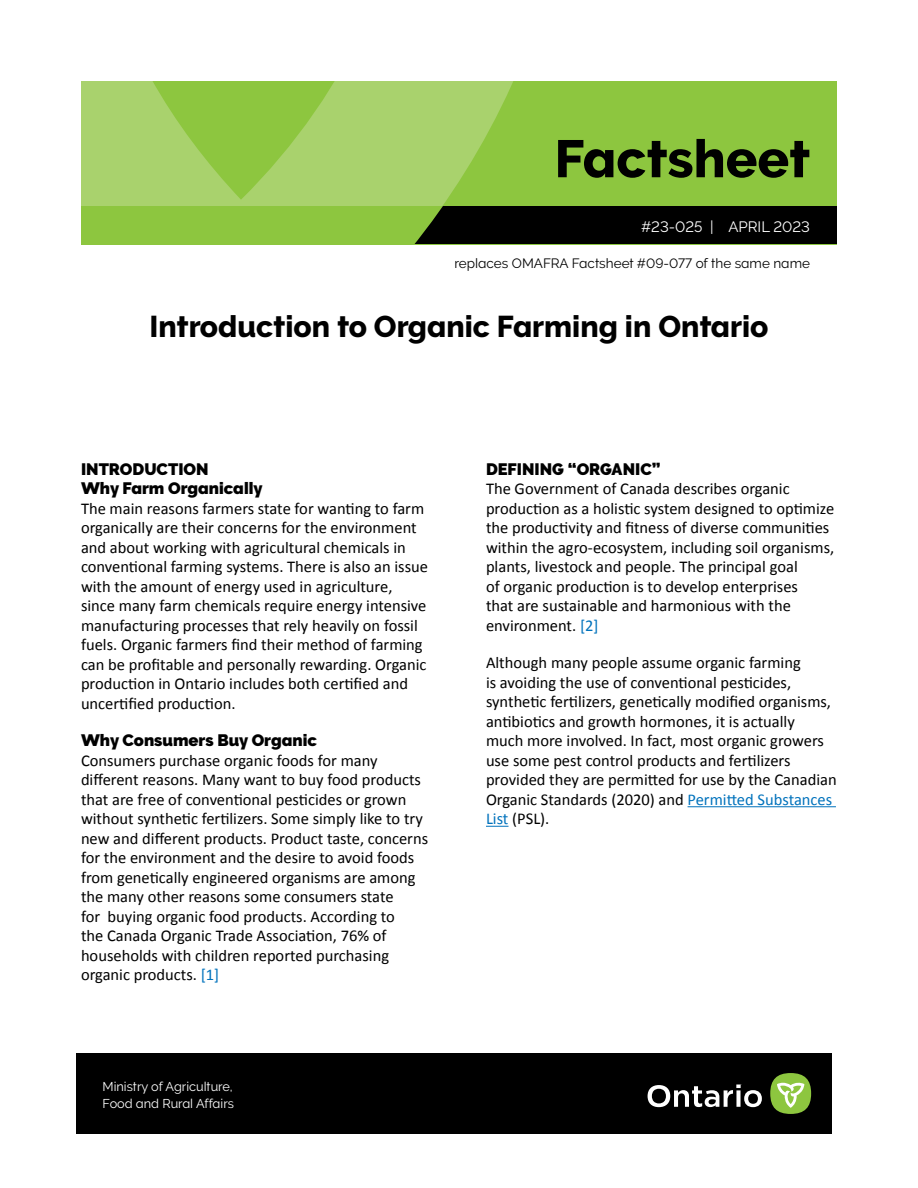
<style>
.page{position:relative;width:918px;height:1188px;background:#fff}
.page>*{position:absolute;margin:0;border:0;box-sizing:border-box;transform-origin:0 0}
.page_one_Title_-_ENG{font:800 52.5px "Raleway";color:#000}
.t1{font:800 30px "Raleway";color:#000}
.BT{font:16.5px/19.5px "Calibri";color:#000}
.Heading_2{font:900 16.5px "Raleway";color:#000}
.Heading_1{font:900 16.5px "Raleway";color:#000}
.Agdex{font:15px "Raleway";color:#fff}
.Replaces_Text{font:13.5px "Raleway";color:#000}
.Title_-_ministry{font:12.75px/16.5px "Raleway";color:#fff}
.s1{color:#0072bc}
</style>
<div class="page">
<div style="left:76px;top:1053px;width:756px;height:81px;background:#000"></div>
<div style="left:770px;top:1073px;width:41px;height:41px;background:#8dc63f;border-radius:50%"></div>
<svg style="left:777px;top:1082px;width:27px;height:26px"></svg>
<svg style="left:648px;top:1085px;width:114px;height:22px"></svg>
<div style="left:81px;top:81px;width:756px;height:163px;background:#8dc63f"></div>
<svg style="left:81px;top:81px;width:514px;height:126px;fill:#a9d26d"></svg>
<div style="left:405px;top:207px;width:432px;height:37px;background:#000"></div>
<svg style="left:405px;top:207px;width:37px;height:37px"></svg>
<hr style="left:688px;top:806px;width:148px;height:1px;background:#0072bc">
<svg style="left:486px;top:826px;width:23px;height:1px"></svg>
<h1 class="page_one_Title_-_ENG" style="left:555px;top:129px;width:257px">Factsheet</h1>
<p class="Agdex" style="left:641px;top:219px;width:170px">#23-025 | APRIL 2023</p>
<p class="Replaces_Text" style="left:455px;top:255px;width:357px">replaces OMAFRA Factsheet #09-077 of the same name</p>
<h1 class="t1" style="left:149px;top:309px;width:621px">Introduction to Organic Farming in Ontario</h1>
<h2 class="Heading_1" style="left:81px;top:459px;width:129px">INTRODUCTION</h2>
<h3 class="Heading_2" style="left:81px;top:479px;width:183px">Why Farm Organically</h3>
<p class="BT" style="left:81px;top:498px;width:349px">The main reasons farmers state for wanting to farm organically are their concerns for the environment and about working with agricultural chemicals in conventional farming systems. There is also an issue with the amount of energy used in agriculture, since many farm chemicals require energy intensive manufacturing processes that rely heavily on fossil fuels. Organic farmers find their method of farming can be profitable and personally rewarding. Organic production in Ontario includes both certified and uncertified production.</p>
<h3 class="Heading_2" style="left:81px;top:731px;width:237px">Why Consumers Buy Organic</h3>
<p class="BT" style="left:81px;top:750px;width:349px">Consumers purchase organic foods for many different reasons. Many want to buy food products that are free of conventional pesticides or grown without synthetic fertilizers. Some simply like to try new and different products. Product taste, concerns for the environment and the desire to avoid foods from genetically engineered organisms are among the many other reasons some consumers state<br>for buying organic food products. According to<br>the Canada Organic Trade Association, 76% of households with children reported purchasing organic products. <span class="s1">[1]</span></p>
<p class="Title_-_ministry" style="left:103px;top:1078px;width:133px">Ministry of Agriculture,<br>Food and Rural Affairs</p>
<h2 class="Heading_1" style="left:486px;top:459px;width:176px">DEFINING “ORGANIC”</h2>
<p class="BT" style="left:486px;top:479px;width:350px">The Government of Canada describes organic production as a holistic system designed to optimize the productivity and fitness of diverse communities within the agro-ecosystem, including soil organisms, plants, livestock and people. The principal goal<br>of organic production is to develop enterprises<br>that are sustainable and harmonious with the environment. <span class="s1">[2]</span></p>
<p class="BT" style="left:486px;top:653px;width:352px">Although many people assume organic farming<br>is avoiding the use of conventional pesticides, synthetic fertilizers, genetically modified organisms, antibiotics and growth hormones, it is actually<br>much more involved. In fact, most organic growers use some pest control products and fertilizers provided they are permitted for use by the Canadian Organic Standards (2020) and <span class="s1">Permitted Substances List</span> (PSL).</p>
</div>
